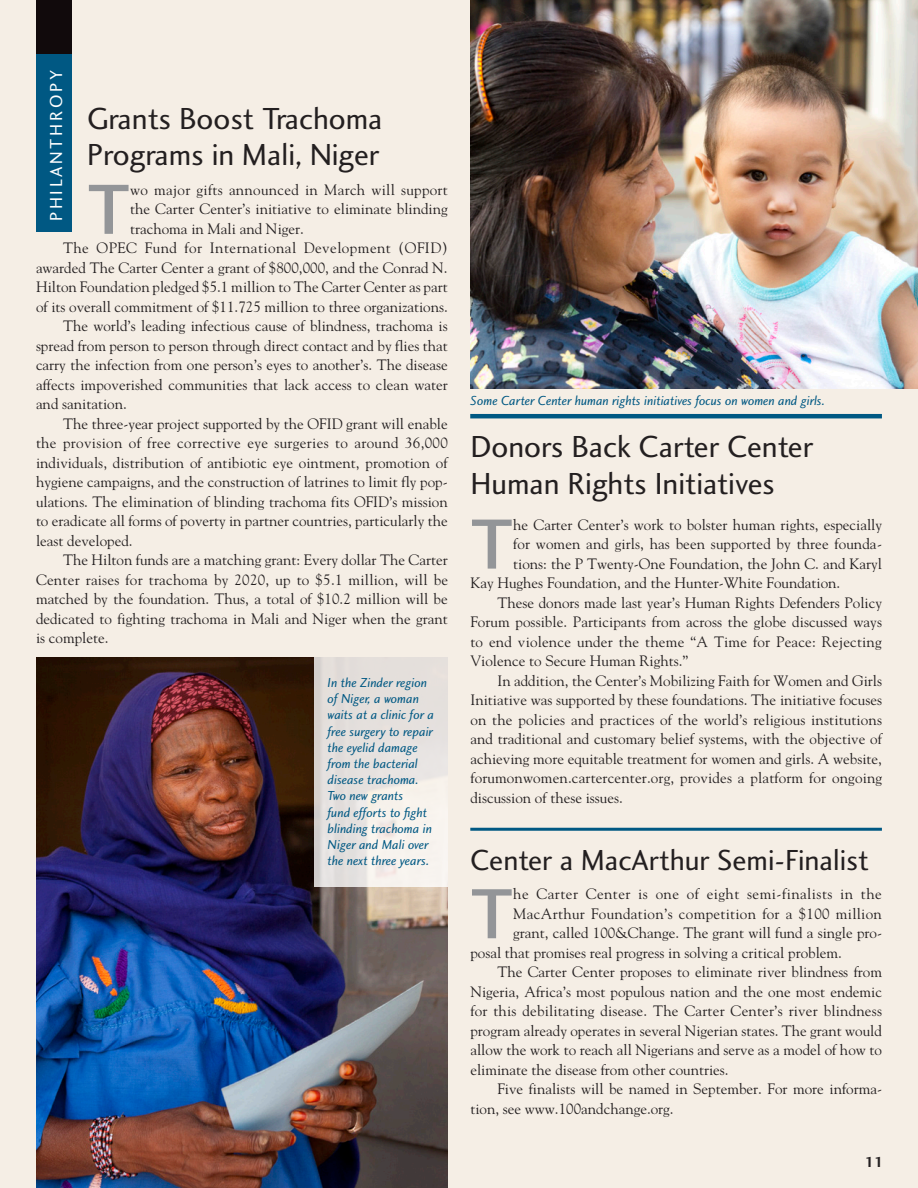
<style>
.page{position:relative;width:918px;height:1188px;background:#f5eee5}
.page>*{position:absolute;margin:0;border:0;box-sizing:border-box;transform-origin:0 0}
.New_Body{font:73.5px "Charlotte Sans Medium Plain";color:#939598}
.New_Head{font:31.5px/36px "Charlotte Sans Book Plain";color:#231f20}
.New_Head-2{font:30px "Charlotte Sans Book Plain";color:#231f20}
.t1{font:18px "Charlotte Sans Book Plain";letter-spacing:.15em;color:#fff}
.New_Body-2{font:15px/19.5px "Goudy";color:#231f20;text-align:justify}
.New_Body-3{font:15px "Goudy";letter-spacing:.02em;color:#231f20}
.New_Body-4{font:15px "Goudy";letter-spacing:.03em;color:#231f20}
.t2{font:15px "Charlotte Sans Bold Plain";color:#231f20}
.New_Caption{font:13.5px/16.2px "Charlotte Sans Book Italic Plain";color:#005883}
.New_Caption_with_Rul{font:13.5px "Charlotte Sans Book Italic Plain";color:#005883}
</style>
<div class="page">
<div style="left:36px;top:0;width:36px;height:63px;background:#110a0c"></div>
<div style="left:36px;top:54px;width:36px;height:178px;background:#005883"></div>
<hr style="left:470px;top:828px;width:412px;height:3px;background:#005883">
<img style="left:470px;top:0;width:448px;height:388px">
<hr style="left:470px;top:414px;width:412px;height:4px;background:#005883">
<img style="left:36px;top:657px;width:412px;height:531px">
<svg style="left:314px;top:657px;width:134px;height:229px;fill:#e5e1de"></svg>
<p class="t1" style="left:46px;top:221px;width:153px;rotate:-90deg">PHILANTHROPY</p>
<p class="New_Head" style="left:87px;top:101px;width:297px">Grants Boost Trachoma<br>Programs in Mali, Niger</p>
<p class="New_Body" style="left:87px;top:165px;width:44px">T</p>
<p class="New_Body-2" style="left:130px;top:179px;width:319px">wo major gifts announced in March will support the Carter Center’s initiative to eliminate blinding trachoma in Mali and Niger.</p>
<p class="New_Body-2" style="left:36px;top:238px;width:413px;text-indent:27px">The OPEC Fund for International Development (OFID) awarded The Carter Center a grant of $800,000, and the Conrad N.<br>Hilton Foundation pledged $5.1 million to The Carter Center as part of its overall commitment of $11.725 million to three organizations.</p>
<p class="New_Body-2" style="left:36px;top:316px;width:413px;text-indent:27px">The world’s leading infectious cause of blindness, trachoma is spread from person to person through direct contact and by flies that carry the infection from one person’s eyes to another’s. The disease affects impoverished communities that lack access to clean water and sanitation.</p>
<p class="New_Body-2" style="left:36px;top:413px;width:413px;text-indent:27px">The three-year project supported by the OFID grant will enable the provision of free corrective eye surgeries to around 36,000 individuals, distribution of antibiotic eye ointment, promotion of hygiene campaigns, and the construction of latrines to limit fly pop&shy;ulations. The elimination of blinding trachoma fits OFID’s mission to eradicate all forms of poverty in partner countries, particularly the least developed.</p>
<p class="New_Body-2" style="left:36px;top:550px;width:414px;text-indent:27px">The Hilton funds are a matching grant: Every dollar The Carter Center raises for trachoma by 2020, up to $5.1 million, will be matched by the foundation. Thus, a total of $10.2 million will be dedicated to fighting trachoma in Mali and Niger when the grant is complete.</p>
<p class="New_Caption" style="left:328px;top:674px;width:108px">In the Zinder region of Niger, a woman waits at a clinic for a free surgery to repair the eyelid damage from the bacterial disease trachoma.<br>Two new grants<br>fund efforts to fight blinding trachoma in<br>Niger and Mali over the next three years.</p>
<p class="New_Caption_with_Rul" style="left:470px;top:392px;width:356px">Some Carter Center human rights initiatives focus on women and girls.</p>
<p class="New_Head" style="left:470px;top:427px;width:344px;line-height:37.5px">Donors Back Carter Center<br>Human Rights Initiatives</p>
<p class="New_Body" style="left:470px;top:500px;width:44px">T</p>
<p class="New_Body-2" style="left:513px;top:514px;width:370px">he Carter Center’s work to bolster human rights, especially</p>
<p class="New_Body-2" style="left:513px;top:534px;width:370px">for women and girls, has been supported by three founda-</p>
<p class="New_Body-2" style="left:513px;top:553px;width:370px">tions: the P Twenty-One Foundation, the John C. and Karyl</p>
<p class="New_Body-2" style="left:470px;top:573px;width:371px">Kay Hughes Foundation, and the Hunter-White Foundation.</p>
<p class="New_Body-2" style="left:470px;top:592px;width:413px;text-indent:27px">These donors made last year’s Human Rights Defenders Policy Forum possible. Participants from across the globe discussed ways to end violence under the theme “A Time for Peace: Rejecting Violence to Secure Human Rights.”</p>
<p class="New_Body-2" style="left:470px;top:670px;width:413px;text-indent:27px">In addition, the Center’s Mobilizing Faith for Women and Girls Initiative was supported by these foundations. The initiative focuses on the policies and practices of the world’s religious institutions and traditional and customary belief systems, with the objective of achieving more equitable treatment for women and girls. A website, forumonwomen.cartercenter.org, provides a platform for ongoing discussion of these issues.</p>
<p class="New_Head-2" style="left:470px;top:842px;width:400px">Center a MacArthur Semi-Finalist</p>
<p class="New_Body" style="left:470px;top:870px;width:44px">T</p>
<p class="New_Body-4" style="left:513px;top:885px;width:370px">he Carter Center is one of eight semi-finalists in the</p>
<p class="New_Body-3" style="left:513px;top:904px;width:370px">MacArthur Foundation’s competition for a $100 million</p>
<p class="New_Body-2" style="left:513px;top:923px;width:370px">grant, called 100&amp;Change. The grant will fund a single pro-</p>
<p class="New_Body-2" style="left:470px;top:942px;width:373px">posal that promises real progress in solving a critical problem.</p>
<p class="New_Body-2" style="left:470px;top:962px;width:413px;text-indent:27px">The Carter Center proposes to eliminate river blindness from Nigeria, Africa’s most populous nation and the one most endemic for this debilitating disease. The Carter Center’s river blindness program already operates in several Nigerian states. The grant would allow the work to reach all Nigerians and serve as a model of how to eliminate the disease from other countries.</p>
<p class="New_Body-2" style="left:470px;top:1079px;width:413px;text-indent:27px">Five finalists will be named in September. For more informa&shy;tion, see www.100andchange.org.</p>
<p class="t2" style="left:865px;top:1153px;width:20px">11</p>
</div>
